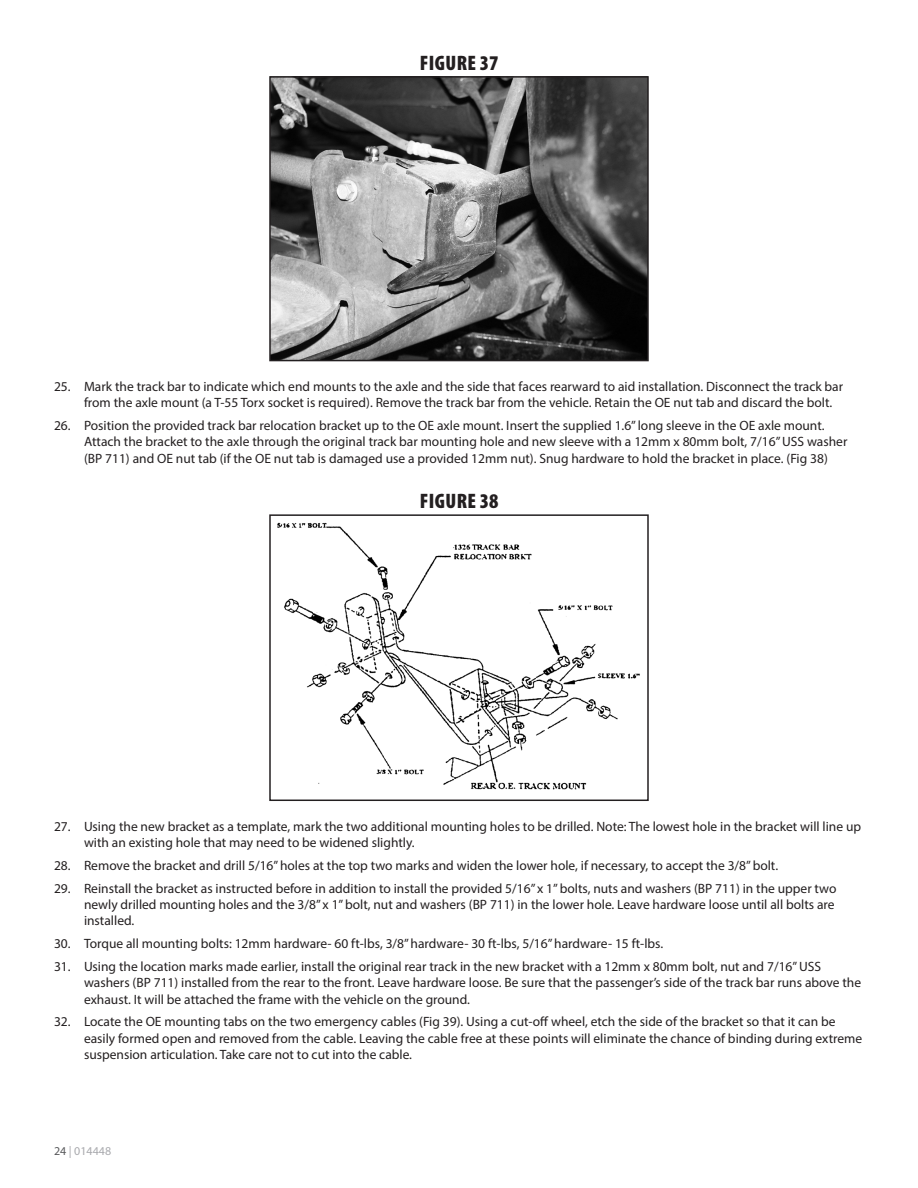
<style>
.page{position:relative;width:918px;height:1188px;background:#fff}
.page>*{position:absolute;margin:0;border:0;box-sizing:border-box;transform-origin:0 0}
.Photo-Caption{font:900 condensed 21px "Myriad Pro";letter-spacing:.02em;color:#231f20}
.t1{font:13.5px/16.2px "Myriad Pro";color:#231f20}
.t2{font:12px "Myriad Pro";color:#a8a9ad}
.s1{color:#57585a}
</style>
<div class="page">
<img style="left:272px;top:79px;width:374px;height:279px">
<div style="left:269px;top:76px;width:380px;height:285px;border:2px solid #231f20"></div>
<img style="left:277px;top:522px;width:363px;height:268px">
<div style="left:269px;top:514px;width:380px;height:287px;border:2px solid #231f20"></div>
<p class="Photo-Caption" style="left:420px;top:49px;width:80px">FIGURE 37</p>
<p class="t1" style="left:84px;top:378px;width:761px;text-indent:-30px">25. Mark the track bar to indicate which end mounts to the axle and the side that faces rearward to aid installation. Disconnect the track bar from the axle mount (a T-55 Torx socket is required). Remove the track bar from the vehicle. Retain the OE nut tab and discard the bolt.</p>
<p class="t1" style="left:84px;top:417px;width:765px;text-indent:-30px">26. Position the provided track bar relocation bracket up to the OE axle mount. Insert the supplied 1.6” long sleeve in the OE axle mount.<br>Attach the bracket to the axle through the original track bar mounting hole and new sleeve with a 12mm x 80mm bolt, 7/16” USS washer (BP 711) and OE nut tab (if the OE nut tab is damaged use a provided 12mm nut). Snug hardware to hold the bracket in place. (Fig 38)</p>
<p class="Photo-Caption" style="left:420px;top:488px;width:80px">FIGURE 38</p>
<p class="t1" style="left:84px;top:818px;width:779px;text-indent:-30px">27. Using the new bracket as a template, mark the two additional mounting holes to be drilled. Note: The lowest hole in the bracket will line up with an existing hole that may need to be widened slightly.</p>
<p class="t1" style="left:54px;top:857px;width:726px">28. Remove the bracket and drill 5/16” holes at the top two marks and widen the lower hole, if necessary, to accept the 3/8” bolt.</p>
<p class="t1" style="left:84px;top:880px;width:754px;text-indent:-30px">29. Reinstall the bracket as instructed before in addition to install the provided 5/16” x 1” bolts, nuts and washers (BP 711) in the upper two newly drilled mounting holes and the 3/8” x 1” bolt, nut and washers (BP 711) in the lower hole. Leave hardware loose until all bolts are installed.</p>
<p class="t1" style="left:54px;top:935px;width:611px">30. Torque all mounting bolts: 12mm hardware- 60 ft-lbs, 3/8” hardware- 30 ft-lbs, 5/16” hardware- 15 ft-lbs.</p>
<p class="t1" style="left:84px;top:958px;width:779px;text-indent:-30px">31. Using the location marks made earlier, install the original rear track in the new bracket with a 12mm x 80mm bolt, nut and 7/16” USS washers (BP 711) installed from the rear to the front. Leave hardware loose. Be sure that the passenger’s side of the track bar runs above the exhaust. It will be attached the frame with the vehicle on the ground.</p>
<p class="t1" style="left:84px;top:1014px;width:780px;text-indent:-30px">32. Locate the OE mounting tabs on the two emergency cables (Fig 39). Using a cut-off wheel, etch the side of the bracket so that it can be easily formed open and removed from the cable. Leaving the cable free at these points will eliminate the chance of binding during extreme suspension articulation. Take care not to cut into the cable.</p>
<p class="t2" style="left:54px;top:1143px;width:59px"><span class="s1">24</span> | 014448</p>
</div>
